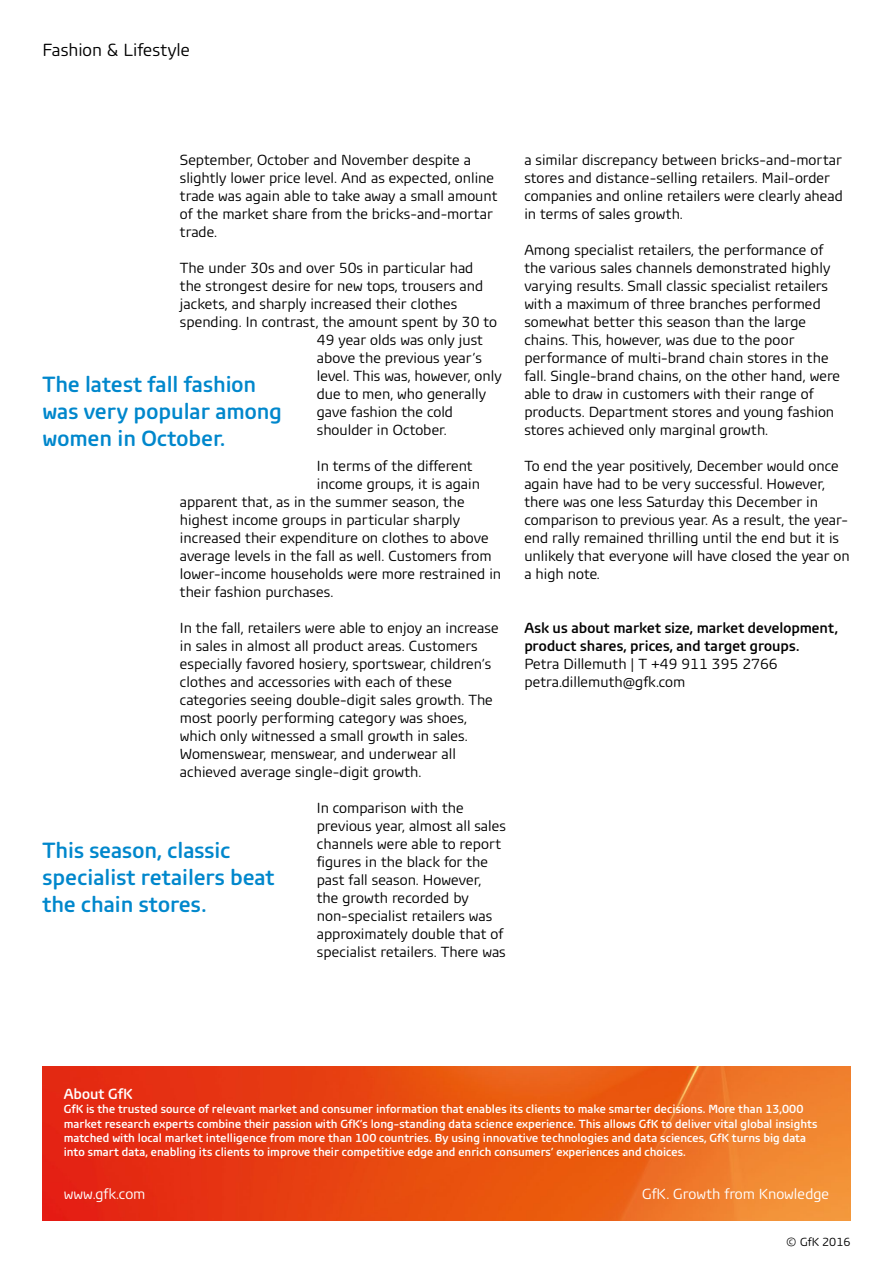
<style>
.page{position:relative;width:893px;height:1263px;background:#fff}
.page>*{position:absolute;margin:0;border:0;box-sizing:border-box;transform-origin:0 0}
.t1{font:700 22.5px/27px "Insightprint";color:#0087cc}
.t2{font:18px "Insightprint";color:#000}
.t3{font:15px/18px "Insightprint";color:#000}
.t4{font:700 15px/18px "Insightprint";color:#000}
.t5{font:15px "Insightprint";color:#fff}
.t6{font:700 15px "Insightprint";color:#fff}
.t7{font:700 12px/14.4px "Insightprint";color:#fff}
.t8{font:12px "Insightprint";color:#000}
</style>
<div class="page">
<img style="left:43px;top:1066px;width:807px;height:154px">
<p class="t2" style="left:43px;top:39px;width:149px">Fashion &amp; Lifestyle</p>
<p class="t3" style="left:180px;top:150px;width:319px">September, October and November despite a slightly lower price level. And as expected, online trade was again able to take away a small amount of the market share from the bricks-and-mortar trade.</p>
<p class="t3" style="left:180px;top:258px;width:295px">The under 30s and over 50s in particular had</p>
<p class="t3" style="left:180px;top:276px;width:305px">the strongest desire for new tops, trousers and</p>
<p class="t3" style="left:180px;top:294px;width:279px">jackets, and sharply increased their clothes</p>
<p class="t3" style="left:180px;top:312px;width:319px">spending. In contrast, the amount spent by 30 to</p>
<p class="t3" style="left:317px;top:330px;width:168px">49 year olds was only just</p>
<p class="t3" style="left:317px;top:348px;width:166px">above the previous year’s</p>
<p class="t3" style="left:317px;top:366px;width:186px">level. This was, however, only</p>
<p class="t3" style="left:317px;top:384px;width:171px">due to men, who generally</p>
<p class="t3" style="left:317px;top:402px;width:138px">gave fashion the cold</p>
<p class="t3" style="left:317px;top:420px;width:131px">shoulder in October.</p>
<p class="t3" style="left:317px;top:456px;width:157px">In terms of the different</p>
<p class="t3" style="left:317px;top:474px;width:165px">income groups, it is again</p>
<p class="t3" style="left:180px;top:492px;width:286px">apparent that, as in the summer season, the</p>
<p class="t3" style="left:180px;top:510px;width:282px">highest income groups in particular sharply</p>
<p class="t3" style="left:180px;top:528px;width:310px">increased their expenditure on clothes to above</p>
<p class="t3" style="left:180px;top:546px;width:313px">average levels in the fall as well. Customers from</p>
<p class="t3" style="left:180px;top:564px;width:323px">lower-income households were more restrained in</p>
<p class="t3" style="left:180px;top:582px;width:155px">their fashion purchases.</p>
<p class="t3" style="left:180px;top:618px;width:320px">In the fall, retailers were able to enjoy an increase in sales in almost all product areas. Customers especially favored hosiery, sportswear, children’s clothes and accessories with each of these categories seeing double-digit sales growth. The most poorly performing category was shoes, which only witnessed a small growth in sales.<br>Womenswear, menswear, and underwear all achieved average single-digit growth.</p>
<p class="t3" style="left:317px;top:798px;width:191px">In comparison with the previous year, almost all sales channels were able to report figures in the black for the past fall season. However, the growth recorded by non-specialist retailers was approximately double that of specialist retailers. There was</p>
<h1 class="t1" style="left:43px;top:370px;width:241px">The latest fall fashion was very popular among women in October.</h1>
<h1 class="t1" style="left:43px;top:837px;width:234px">This season, classic specialist retailers beat the chain stores.</h1>
<p class="t3" style="left:524px;top:150px;width:320px">a similar discrepancy between bricks-and-mortar stores and distance-selling retailers. Mail-order companies and online retailers were clearly ahead in terms of sales growth.</p>
<p class="t3" style="left:524px;top:240px;width:317px">Among specialist retailers, the performance of the various sales channels demonstrated highly varying results. Small classic specialist retailers with a maximum of three branches performed somewhat better this season than the large chains. This, however, was due to the poor performance of multi-brand chain stores in the fall. Single-brand chains, on the other hand, were able to draw in customers with their range of products. Department stores and young fashion stores achieved only marginal growth.</p>
<p class="t3" style="left:524px;top:456px;width:327px">To end the year positively, December would once again have had to be very successful. However, there was one less Saturday this December in comparison to previous year. As a result, the year&shy;end rally remained thrilling until the end but it is unlikely that everyone will have closed the year on a high note.</p>
<p class="t4" style="left:524px;top:618px;width:315px">Ask us about market size, market development, product shares, prices, and target groups.</p>
<p class="t3" style="left:524px;top:654px;width:255px">Petra Dillemuth | T +49 911 395 2766 petra.dillemuth@gfk.com</p>
<p class="t6" style="left:64px;top:1084px;width:70px">About GfK</p>
<p class="t7" style="left:64px;top:1102px;width:755px">GfK is the trusted source of relevant market and consumer information that enables its clients to make smarter decisions. More than 13,000 market research experts combine their passion with GfK’s long-standing data science experience. This allows GfK to deliver vital global insights matched with local market intelligence from more than 100 countries. By using innovative technologies and data sciences, GfK turns big data into smart data, enabling its clients to improve their competitive edge and enrich consumers’ experiences and choices.</p>
<p class="t5" style="left:64px;top:1185px;width:83px">www.gfk.com</p>
<p class="t5" style="left:642px;top:1185px;width:189px">GfK. Growth from Knowledge</p>
<p class="t8" style="left:786px;top:1235px;width:66px">© GfK 2016</p>
</div>
